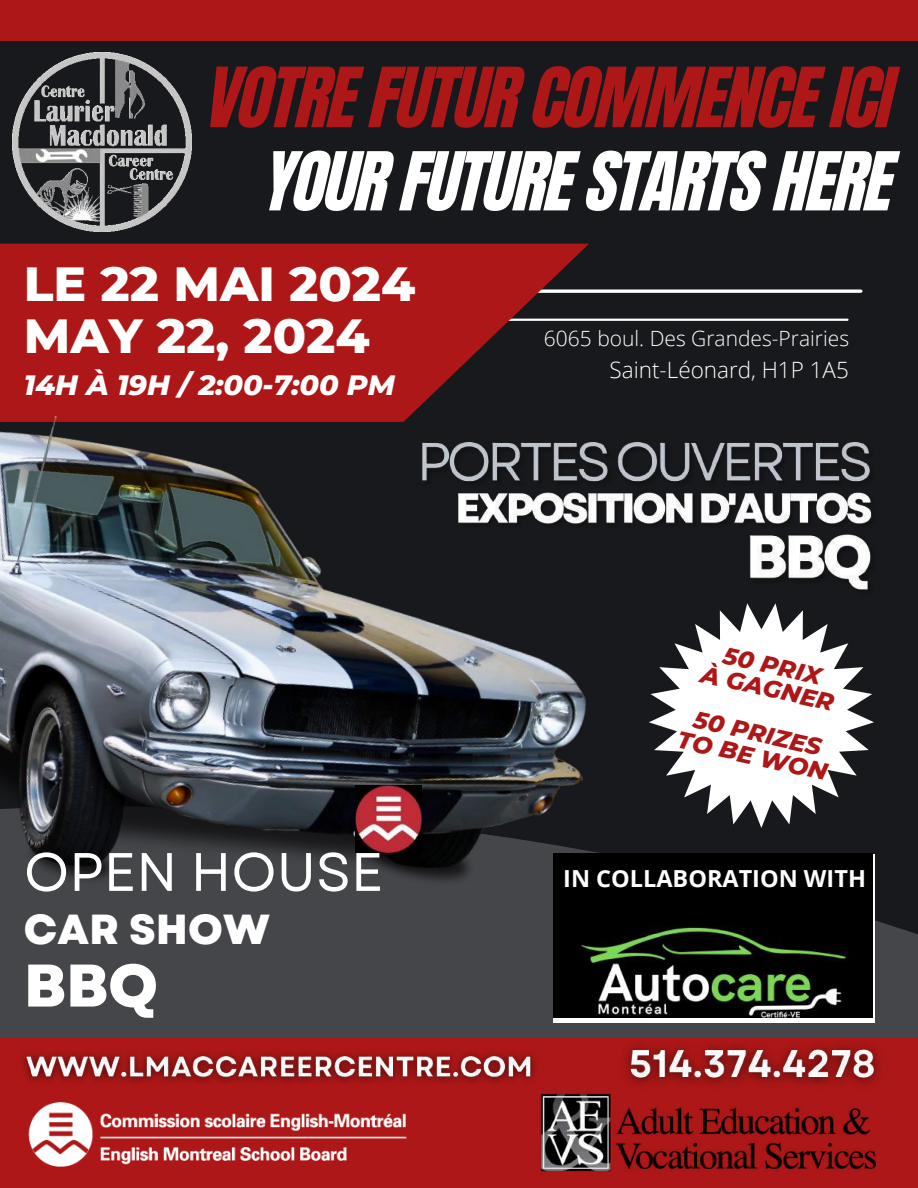
<style>
.page{position:relative;width:918px;height:1188px;background:#18191c}
.page>*{position:absolute;margin:0;border:0;box-sizing:border-box;transform-origin:0 0}
.t1{font:70.5px "CA Generated";letter-spacing:-.025em;color:#ad1717}
.t2{font:69px "CA Generated";letter-spacing:-.025em;color:#fff}
.t3{font:800 60px "Garet";color:#fff}
.t4{font:54px "Garet";color:#fff}
.t5{font:800 48.9px/51.8px "Montserrat";color:#fff}
.t6{font:800 42px "Garet";color:#fff}
.t7{font:italic 800 28.5px "Montserrat";color:#fff}
.t8{font:italic 800 24.15px "Montserrat";color:#ad1717}
.t9{font:700 23.55px "Open Sans";color:#fff}
.t10{font:300 22.5px "Open Sans";color:#fff}
.t11{font:300 21px "Open Sans";color:#fff}
</style>
<div class="page">
<svg style="left:0;top:853px;width:918px;height:185px;background:#404145"></svg>
<svg style="left:589px;top:289px;width:272px;height:4px"></svg>
<hr style="left:409px;top:319px;width:438px;height:2px;background:#fff">
<div style="left:0;top:244px;width:589px;height:178px;background:#ad1717"></div>
<img style="left:0;top:362px;width:635px;height:625px">
<div style="left:0;top:1038px;width:918px;height:150px;background:#ad1717"></div>
<div style="left:0;top:0;width:918px;height:41px;background:#ad1717"></div>
<img style="left:12px;top:52px;width:179px;height:179px">
<img style="left:28px;top:1102px;width:379px;height:65px">
<img style="left:540px;top:1093px;width:336px;height:78px">
<img style="left:355px;top:786px;width:67px;height:66px">
<svg style="left:554px;top:854px;width:321px;height:169px;background:#ccc"></svg>
<img style="left:554px;top:854px;width:318px;height:163px">
<svg style="left:649px;top:603px;width:225px;height:225px;fill:#fff"></svg>
<img style="left:454px;top:502px;width:418px;height:38px">
<img style="left:416px;top:424px;width:455px;height:78px">
<img style="left:745px;top:514px;width:127px;height:76px">
<img style="left:23px;top:1052px;width:513px;height:31px">
<img style="left:613px;top:1034px;width:279px;height:63px">
<h1 class="t1" style="left:209px;top:47px;width:688px">VOTRE FUTUR COMMENCE ICI</h1>
<h2 class="t2" style="left:266px;top:132px;width:631px">YOUR FUTURE STARTS HERE</h2>
<h3 class="t5" style="left:24px;top:258px;width:393px">LE 22 MAI 2024<br>MAY 22, 2024</h3>
<p class="t7" style="left:24px;top:368px;width:373px">14H À 19H / 2:00-7:00 PM</p>
<h3 class="t4" style="left:24px;top:833px;width:361px">OPEN HOUSE</h3>
<h3 class="t6" style="left:24px;top:899px;width:248px">CAR SHOW</h3>
<h3 class="t3" style="left:24px;top:942px;width:136px">BBQ</h3>
<p class="t11" style="left:544px;top:324px;width:307px">6065 boul. Des Grandes-Prairies</p>
<p class="t10" style="left:610px;top:354px;width:241px">Saint-Léonard, H1P 1A5</p>
<p class="t8" style="left:727px;top:640px;width:101px;rotate:13deg">50 PRIX</p>
<p class="t8" style="left:705px;top:658px;width:137px;rotate:13deg">À GAGNER</p>
<p class="t8" style="left:697px;top:704px;width:132px;rotate:13deg">50 PRIZES</p>
<p class="t8" style="left:681px;top:724px;width:155px;rotate:13deg">TO BE WON</p>
<p class="t9" style="left:563px;top:862px;width:304px">IN COLLABORATION WITH</p>
</div>
